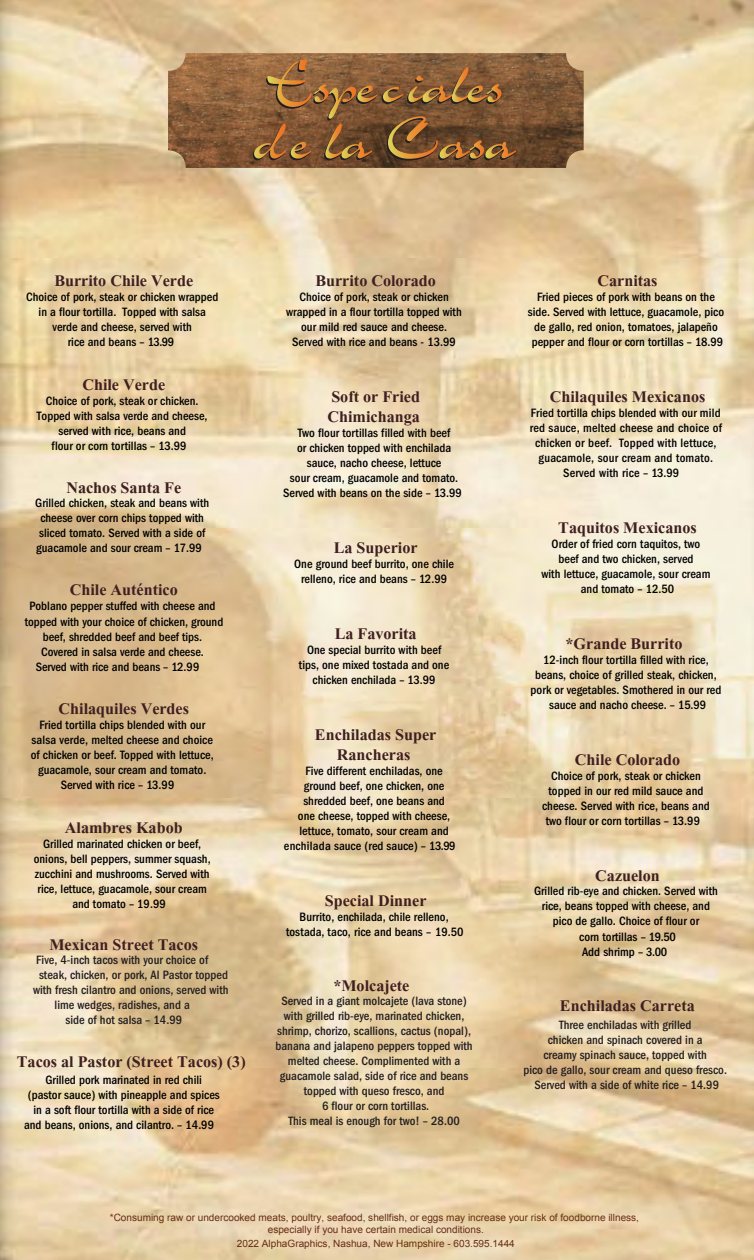
<style>
.page{position:relative;width:754px;height:1260px;background:#fff}
.page>*{position:absolute;margin:0;border:0;box-sizing:border-box;transform-origin:0 0}
.t1{font:700 20px/20px "Aparajita";color:#3f1f20;text-align:center}
.t2{font:500 condensed 12.5px/15px "Franklin Gothic";color:#000;text-align:center}
.t3{font:500 condensed 12.5px/15px "Franklin Gothic";color:#231f20;text-align:center}
.t4{font:10px/12px "Arial";color:#672e14;text-align:center}
</style>
<div class="page">
<img style="left:0;top:0;width:754px;height:1260px">
<img style="left:168px;top:53px;width:416px;height:115px">
<svg style="left:253px;top:60px;width:263px;height:101px;background:#875c34"></svg>
<h1 class="t1" style="left:54px;top:273px;width:140px">Burrito Chile Verde</h1>
<p class="t2" style="left:26px;top:290px;width:194px">Choice of pork, steak or chicken wrapped in a flour tortilla. Topped with salsa verde and cheese, served with<br>rice and beans – 13.99</p>
<h1 class="t1" style="left:82px;top:376px;width:84px">Chile Verde</h1>
<p class="t2" style="left:37px;top:393px;width:172px">Choice of pork, steak or chicken.<br>Topped with salsa verde and cheese, served with rice, beans and<br>flour or corn tortillas – 13.99</p>
<h1 class="t1" style="left:66px;top:480px;width:116px">Nachos Santa Fe</h1>
<p class="t2" style="left:35px;top:495px;width:175px">Grilled chicken, steak and beans with cheese over corn chips topped with sliced tomato. Served with a side of guacamole and sour cream – 17.99</p>
<h1 class="t1" style="left:70px;top:582px;width:110px">Chile Auténtico</h1>
<p class="t2" style="left:29px;top:599px;width:188px">Poblano pepper stuffed with cheese and</p>
<p class="t2" style="left:25px;top:614px;width:200px">topped with your choice of chicken, ground</p>
<p class="t2" style="left:43px;top:629px;width:161px">beef, shredded beef and beef tips.</p>
<p class="t2" style="left:41px;top:644px;width:164px">Covered in salsa verde and cheese.</p>
<p class="t2" style="left:36px;top:659px;width:165px">Served with rice and beans – 12.99</p>
<h1 class="t1" style="left:59px;top:701px;width:132px">Chilaquiles Verdes</h1>
<p class="t2" style="left:39px;top:718px;width:167px">Fried tortilla chips blended with our</p>
<p class="t2" style="left:32px;top:733px;width:183px">salsa verde, melted cheese and choice</p>
<p class="t2" style="left:31px;top:748px;width:184px">of chicken or beef. Topped with lettuce,</p>
<p class="t2" style="left:38px;top:763px;width:170px">guacamole, sour cream and tomato.</p>
<p class="t2" style="left:61px;top:778px;width:115px">Served with rice – 13.99</p>
<h1 class="t1" style="left:65px;top:819px;width:119px">Alambres Kabob</h1>
<p class="t2" style="left:34px;top:836px;width:178px">Grilled marinated chicken or beef, onions, bell peppers, summer squash, zucchini and mushrooms. Served with rice, lettuce, guacamole, sour cream and tomato – 19.99</p>
<h1 class="t1" style="left:49px;top:937px;width:150px">Mexican Street Tacos</h1>
<p class="t3" style="left:36px;top:952px;width:173px">Five, 4-inch tacos with your choice of</p>
<p class="t3" style="left:39px;top:967px;width:190px">steak, chicken, or pork, Al Pastor topped</p>
<p class="t3" style="left:33px;top:982px;width:197px">with fresh cilantro and onions, served with</p>
<p class="t3" style="left:55px;top:997px;width:137px">lime wedges, radishes, and a</p>
<p class="t3" style="left:65px;top:1012px;width:118px">side of hot salsa – 14.99</p>
<h1 class="t1" style="left:17px;top:1054px;width:230px">Tacos al Pastor (Street Tacos) (3)</h1>
<p class="t2" style="left:24px;top:1072px;width:197px">Grilled pork marinated in red chili<br>(pastor sauce) with pineapple and spices in a soft flour tortilla with a side of rice and beans, onions, and cilantro. – 14.99</p>
<h1 class="t1" style="left:315px;top:273px;width:122px">Burrito Colorado</h1>
<p class="t2" style="left:286px;top:290px;width:177px">Choice of pork, steak or chicken wrapped in a flour tortilla topped with our mild red sauce and cheese.<br>Served with rice and beans - 13.99</p>
<h1 class="t1" style="left:327px;top:389px;width:94px;text-align:left">Soft or Fried<br>Chimichanga</h1>
<p class="t2" style="left:283px;top:426px;width:180px">Two flour tortillas filled with beef<br>or chicken topped with enchilada sauce, nacho cheese, lettuce<br>sour cream, guacamole and tomato.<br>Served with beans on the side – 13.99</p>
<h1 class="t1" style="left:334px;top:540px;width:85px">La Superior</h1>
<p class="t2" style="left:294px;top:556px;width:161px">One ground beef burrito, one chile relleno, rice and beans – 12.99</p>
<h1 class="t1" style="left:335px;top:626px;width:83px">La Favorita</h1>
<p class="t2" style="left:299px;top:642px;width:152px">One special burrito with beef tips, one mixed tostada and one chicken enchilada – 13.99</p>
<h1 class="t1" style="left:315px;top:726px;width:123px">Enchiladas Super<br>Rancheras</h1>
<p class="t2" style="left:305px;top:763px;width:139px">Five different enchiladas, one</p>
<p class="t2" style="left:304px;top:778px;width:142px">ground beef, one chicken, one</p>
<p class="t2" style="left:303px;top:793px;width:143px">shredded beef, one beans and</p>
<p class="t2" style="left:298px;top:808px;width:154px">one cheese, topped with cheese,</p>
<p class="t2" style="left:299px;top:823px;width:151px">lettuce, tomato, sour cream and</p>
<p class="t2" style="left:284px;top:838px;width:173px">enchilada sauce (red sauce) – 13.99</p>
<h1 class="t1" style="left:325px;top:892px;width:103px">Special Dinner</h1>
<p class="t2" style="left:286px;top:909px;width:179px">Burrito, enchilada, chile relleno, tostada, taco, rice and beans – 19.50</p>
<h1 class="t1" style="left:333px;top:978px;width:78px">*Molcajete</h1>
<p class="t3" style="left:275px;top:993px;width:199px">Served in a giant molcajete (lava stone) with grilled rib-eye, marinated chicken, shrimp, chorizo, scallions, cactus (nopal), banana and jalapeno peppers topped with melted cheese. Complimented with a guacamole salad, side of rice and beans topped with queso fresco, and<br>6 flour or corn tortillas.<br>This meal is enough for two! – 28.00</p>
<h1 class="t1" style="left:597px;top:273px;width:62px">Carnitas</h1>
<p class="t2" style="left:528px;top:290px;width:198px">Fried pieces of pork with beans on the side. Served with lettuce, guacamole, pico de gallo, red onion, tomatoes, jalapeño pepper and flour or corn tortillas – 18.99</p>
<h1 class="t1" style="left:550px;top:389px;width:157px">Chilaquiles Mexicanos</h1>
<p class="t2" style="left:531px;top:405px;width:191px">Fried tortilla chips blended with our mild</p>
<p class="t2" style="left:530px;top:420px;width:194px">red sauce, melted cheese and choice of</p>
<p class="t2" style="left:535px;top:435px;width:183px">chicken or beef. Topped with lettuce,</p>
<p class="t2" style="left:538px;top:450px;width:176px">guacamole, sour cream and tomato.</p>
<p class="t2" style="left:563px;top:465px;width:118px">Served with rice – 13.99</p>
<h1 class="t1" style="left:558px;top:519px;width:140px">Taquitos Mexicanos</h1>
<p class="t2" style="left:541px;top:536px;width:170px">Order of fried corn taquitos, two beef and two chicken, served<br>with lettuce, guacamole, sour cream and tomato – 12.50</p>
<h1 class="t1" style="left:565px;top:635px;width:118px">*Grande Burrito</h1>
<p class="t2" style="left:530px;top:652px;width:192px">12-inch flour tortilla filled with rice, beans, choice of grilled steak, chicken, pork or vegetables. Smothered in our red sauce and nacho cheese. – 15.99</p>
<h1 class="t1" style="left:575px;top:751px;width:107px">Chile Colorado</h1>
<p class="t2" style="left:542px;top:768px;width:169px">Choice of pork, steak or chicken topped in our red mild sauce and cheese. Served with rice, beans and two flour or corn tortillas – 13.99</p>
<h1 class="t1" style="left:595px;top:867px;width:66px">Cazuelon</h1>
<p class="t2" style="left:534px;top:884px;width:185px">Grilled rib-eye and chicken. Served with rice, beans topped with cheese, and pico de gallo. Choice of flour or<br>corn tortillas – 19.50<br>Add shrimp – 3.00</p>
<h1 class="t1" style="left:560px;top:998px;width:136px">Enchiladas Carreta</h1>
<p class="t3" style="left:523px;top:1017px;width:205px">Three enchiladas with grilled<br>chicken and spinach covered in a<br>creamy spinach sauce, topped with<br>pico de gallo, sour cream and queso fresco.<br>Served with a side of white rice – 14.99</p>
<p class="t4" style="left:110px;top:1212px;width:531px">*Consuming raw or undercooked meats, poultry, seafood, shellfish, or eggs may increase your risk of foodborne illness, especially if you have certain medical conditions.</p>
<p class="t4" style="left:237px;top:1237px;width:279px">2022 AlphaGraphics, Nashua, New Hampshire - 603.595.1444</p>
</div>
